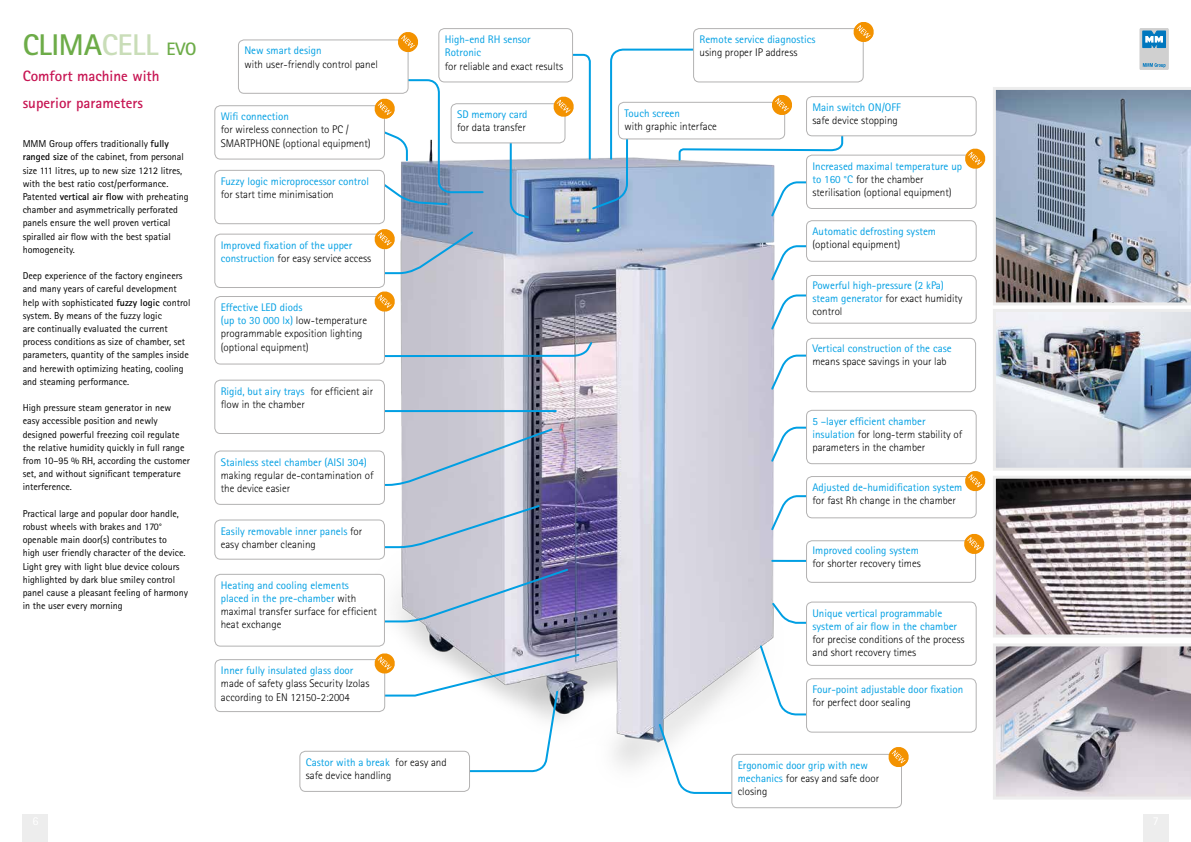
<style>
.page{position:relative;width:1191px;height:842px;background:#fff}
.page>*{position:absolute;margin:0;border:0;box-sizing:border-box;transform-origin:0 0}
.t1{font:700 30px "Rotis Sans Serif Std";letter-spacing:-.01em;color:#6dac48}
.t2{font:700 15px/26.4px "Rotis Sans Serif Std";color:#c71553}
.t3{font:300 11px/13.2px "Rotis Sans Serif Std";color:#000}
.t4{font:11px/13.2px "Rotis Sans Serif Std";color:#009fe3}
.t5{font:10px/13.2px "Rotis Sans Serif Std";color:#000}
.s1{color:#c9ddb8}
.s2{font-size:18px}
.s3{font-weight:700}
.s4{font-weight:300;color:#000}
.s5{font-weight:400;color:#009fe3}
</style>
<div class="page">
<div style="left:1142px;top:814px;width:26px;height:28px;background:#ededed"></div>
<div style="left:1140px;top:28px;width:28px;height:42px;background:#d0d0d0"></div>
<div style="left:1140px;top:28px;width:28px;height:42px;border:1px solid #d0d0d0"></div>
<svg style="left:1142px;top:31px;width:23px;height:17px"></svg>
<svg style="left:1142px;top:63px;width:23px;height:5px"></svg>
<div style="left:23px;top:814px;width:25px;height:28px;background:#ededed"></div>
<img style="left:993px;top:87px;width:198px;height:218px">
<svg style="left:993px;top:644px;width:198px;height:155px;background:#b2aeb6"></svg>
<img style="left:993px;top:309px;width:198px;height:328px">
<div style="left:214px;top:170px;width:171px;height:54px;border:1px solid #b3b2b2;border-radius:6px"></div>
<div style="left:214px;top:105px;width:171px;height:54px;border:1px solid #b3b2b2;border-radius:6px"></div>
<div style="left:214px;top:574px;width:171px;height:72px;border:1px solid #b3b2b2;border-radius:6px"></div>
<div style="left:806px;top:96px;width:170px;height:40px;border:1px solid #b3b2b2;border-radius:6px"></div>
<div style="left:215px;top:659px;width:170px;height:53px;border:1px solid #b3b2b2;border-radius:6px"></div>
<div style="left:214px;top:520px;width:171px;height:39px;border:1px solid #b3b2b2;border-radius:6px"></div>
<div style="left:214px;top:380px;width:171px;height:54px;border:1px solid #b3b2b2;border-radius:6px"></div>
<div style="left:214px;top:234px;width:171px;height:54px;border:1px solid #b3b2b2;border-radius:6px"></div>
<div style="left:238px;top:40px;width:170px;height:54px;border:1px solid #b3b2b2;border-radius:6px"></div>
<div style="left:693px;top:28px;width:170px;height:54px;border:1px solid #b3b2b2;border-radius:6px"></div>
<div style="left:214px;top:451px;width:171px;height:54px;border:1px solid #b3b2b2;border-radius:6px"></div>
<div style="left:214px;top:296px;width:171px;height:68px;border:1px solid #b3b2b2;border-radius:6px"></div>
<div style="left:806px;top:155px;width:170px;height:54px;border:1px solid #b3b2b2;border-radius:6px"></div>
<div style="left:806px;top:476px;width:170px;height:42px;border:1px solid #b3b2b2;border-radius:6px"></div>
<div style="left:806px;top:338px;width:169px;height:54px;border:1px solid #b3b2b2;border-radius:6px"></div>
<div style="left:806px;top:602px;width:170px;height:64px;border:1px solid #b3b2b2;border-radius:6px"></div>
<div style="left:806px;top:220px;width:170px;height:42px;border:1px solid #b3b2b2;border-radius:6px"></div>
<div style="left:806px;top:678px;width:170px;height:54px;border:1px solid #b3b2b2;border-radius:6px"></div>
<div style="left:806px;top:540px;width:169px;height:43px;border:1px solid #b3b2b2;border-radius:6px"></div>
<div style="left:806px;top:410px;width:170px;height:54px;border:1px solid #b3b2b2;border-radius:6px"></div>
<div style="left:806px;top:275px;width:170px;height:48px;border:1px solid #b3b2b2;border-radius:6px"></div>
<div style="left:731px;top:754px;width:170px;height:54px;border:1px solid #b3b2b2;border-radius:6px"></div>
<div style="left:300px;top:751px;width:170px;height:41px;border:1px solid #b3b2b2;border-radius:6px"></div>
<svg style="left:887px;top:747px;width:22px;height:21px"></svg>
<svg style="left:964px;top:471px;width:22px;height:21px"></svg>
<svg style="left:964px;top:148px;width:22px;height:22px"></svg>
<svg style="left:852px;top:22px;width:22px;height:21px"></svg>
<svg style="left:963px;top:534px;width:22px;height:21px"></svg>
<svg style="left:362px;top:31px;width:482px;height:778px"></svg>
<div style="left:439px;top:29px;width:133px;height:53px;background:#fff;border-radius:6px"></div>
<div style="left:438px;top:28px;width:135px;height:54px;border:1px solid #b3b2b2;border-radius:6px"></div>
<h1 class="t1" style="left:23px;top:26px;width:175px">CLIMA<span class="s1">CELL</span> <span class="s2">EVO</span></h1>
<h2 class="t2" style="left:23px;top:63px;width:138px">Comfort machine with superior parameters</h2>
<p class="t5" style="left:23px;top:137px;width:167px">MMM Group offers traditionally <span class="s3">fully ranged size</span> of the cabinet, from personal size 111 litres, up to new size 1212 litres, with the best ratio cost/performance.<br>Patented <span class="s3">vertical air flow</span> with preheating chamber and asymmetrically perforated panels ensure the well proven vertical spiralled air flow with the best spatial homogeneity.</p>
<p class="t5" style="left:23px;top:269px;width:169px">Deep experience of the factory engineers and many years of careful development help with sophisticated <span class="s3">fuzzy logic</span> control system. By means of the fuzzy logic<br>are continually evaluated the current process conditions as size of chamber, set parameters, quantity of the samples inside and herewith optimizing heating, cooling and steaming performance.</p>
<p class="t5" style="left:23px;top:401px;width:169px">High pressure steam generator in new easy accessible position and newly designed powerful freezing coil regulate the relative humidity quickly in full range from 10–95 % RH, according the customer set, and without significant temperature interference.</p>
<p class="t5" style="left:23px;top:507px;width:167px">Practical large and popular door handle, robust wheels with brakes and 170° openable main door(s) contributes to<br>high user friendly character of the device.<br>Light grey with light blue device colours highlighted by dark blue smiley control panel cause a pleasant feeling of harmony in the user every morning</p>
<p class="t4" style="left:244px;top:44px;width:79px">New smart design</p>
<p class="t3" style="left:244px;top:57px;width:135px">with user-friendly control panel</p>
<p class="t4" style="left:221px;top:110px;width:70px">Wifi connection</p>
<p class="t3" style="left:221px;top:123px;width:151px">for wireless connection to PC /<br>SMARTPHONE (optional equipment)</p>
<p class="t4" style="left:221px;top:174px;width:150px">Fuzzy logic microprocessor control</p>
<p class="t3" style="left:221px;top:188px;width:115px">for start time minimisation</p>
<p class="t4" style="left:221px;top:238px;width:152px">Improved fixation of the upper construction <span class="s4">for easy service access</span></p>
<p class="t3" style="left:221px;top:301px;width:148px"><span class="s5">Effective LED diods<br>(up to 30 000 lx)</span> low-temperature programmable exposition lighting (optional equipment)</p>
<p class="t3" style="left:221px;top:384px;width:154px"><span class="s5">Rigid, but airy trays</span> for efficient air flow in the chamber</p>
<p class="t4" style="left:221px;top:455px;width:148px">Stainless steel chamber (AISI 304)</p>
<p class="t3" style="left:221px;top:468px;width:154px">making regular de-contamination of the device easier</p>
<p class="t4" style="left:221px;top:524px;width:143px">Easily removable inner panels <span class="s4">for easy chamber cleaning</span></p>
<p class="t3" style="left:221px;top:578px;width:158px"><span class="s5">Heating and cooling elements placed in the pre-chamber</span> with maximal transfer surface for efficient heat exchange</p>
<p class="t4" style="left:221px;top:664px;width:134px">Inner fully insulated glass door</p>
<p class="t3" style="left:221px;top:677px;width:150px">made of safety glass Security Izolas according to EN 12150-2:2004</p>
<p class="t4" style="left:445px;top:33px;width:87px">High-end RH sensor<br>Rotronic</p>
<p class="t3" style="left:445px;top:59px;width:120px">for reliable and exact results</p>
<p class="t4" style="left:457px;top:108px;width:72px">SD memory card</p>
<p class="t3" style="left:457px;top:121px;width:71px">for data transfer</p>
<p class="t3" style="left:306px;top:755px;width:142px"><span class="s5">Castor with a break</span> for easy and safe device handling</p>
<p class="t4" style="left:699px;top:33px;width:118px">Remote service diagnostics</p>
<p class="t3" style="left:699px;top:46px;width:99px">using proper IP address</p>
<p class="t4" style="left:624px;top:106px;width:57px">Touch screen</p>
<p class="t3" style="left:624px;top:120px;width:94px">with graphic interface</p>
<p class="t4" style="left:812px;top:101px;width:90px">Main switch ON/OFF</p>
<p class="t3" style="left:812px;top:114px;width:87px">safe device stopping</p>
<p class="t3" style="left:812px;top:159px;width:151px"><span class="s5">Increased maximal temperature up to 160 °C</span> for the chamber sterilisation (optional equipment)</p>
<p class="t4" style="left:812px;top:225px;width:125px">Automatic defrosting system</p>
<p class="t3" style="left:812px;top:238px;width:89px">(optional equipment)</p>
<p class="t4" style="left:812px;top:279px;width:152px">Powerful high-pressure (2 kPa) steam generator <span class="s4">for exact humidity control</span></p>
<p class="t4" style="left:812px;top:341px;width:141px">Vertical construction of the case</p>
<p class="t3" style="left:812px;top:355px;width:136px">means space savings in your lab</p>
<p class="t3" style="left:812px;top:414px;width:151px"><span class="s5">5 –layer efficient chamber insulation</span> for long-term stability of parameters in the chamber</p>
<p class="t4" style="left:812px;top:481px;width:151px">Adjusted de-humidification system</p>
<p class="t3" style="left:812px;top:494px;width:145px">for fast Rh change in the chamber</p>
<p class="t4" style="left:812px;top:544px;width:108px">Improved cooling system</p>
<p class="t3" style="left:812px;top:557px;width:110px">for shorter recovery times</p>
<p class="t4" style="left:812px;top:606px;width:146px">Unique vertical programmable system of air flow in the chamber</p>
<p class="t3" style="left:812px;top:633px;width:154px">for precise conditions of the process and short recovery times</p>
<p class="t4" style="left:812px;top:683px;width:152px">Four-point adjustable door fixation</p>
<p class="t3" style="left:812px;top:696px;width:100px">for perfect door sealing</p>
<p class="t4" style="left:738px;top:758px;width:143px">Ergonomic door grip with new mechanics <span class="s4">for easy and safe door closing</span></p>
</div>
